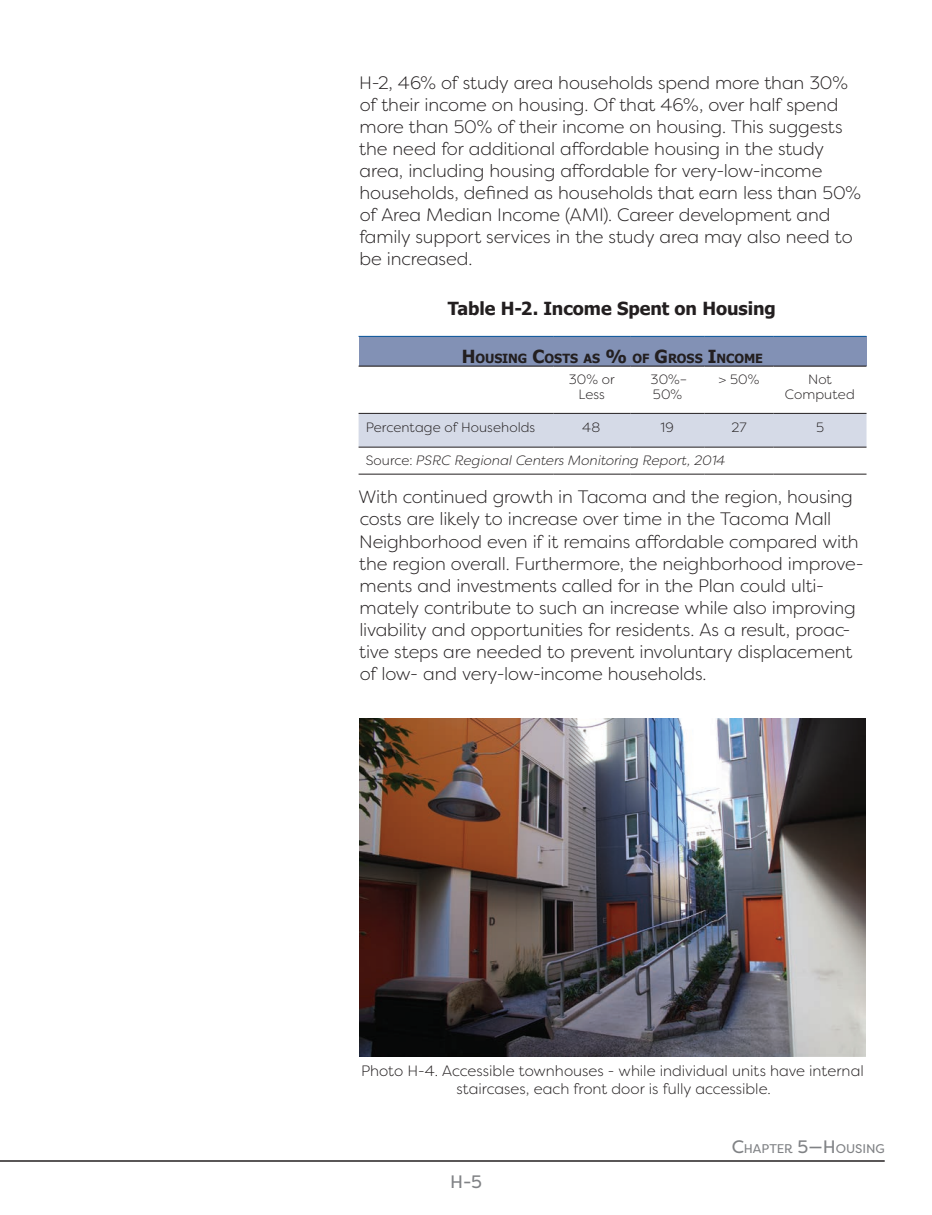
<style>
.page{position:relative;width:932px;height:1215px;background:#fff}
.page>*{position:absolute;margin:0;border:0;box-sizing:border-box;transform-origin:0 0}
.Tacoma_Body_Text{font:300 18px/22px "Filson Soft";letter-spacing:-.005em;color:#231f20}
.Tacoma_Table_Title{font:700 18px "Tahoma";letter-spacing:-.005em;color:#231f20}
.t1{font:18px "Filson Pro";color:#808285}
.Tacoma_Figure_Captio{font:300 15px/17.5px "Filson Soft";color:#231f20;text-align:center}
.Tacoma_Table_Row_Nor{font:300 13.5px/15px "Filson Soft";letter-spacing:.005em;color:#231f20;text-align:center}
.Tacoma_Table_Row_Nor-2{font:italic 300 13.5px "Filson Soft";letter-spacing:.005em;color:#231f20}
.Tacoma_Table_Main_He{font:700 12.6px "Tahoma";letter-spacing:-.005em;color:#231f20}
.t2{font:12.6px "Filson Pro";letter-spacing:-.01em;color:#808285}
.s1{font-size:18px}
.s2{font-style:normal}
</style>
<div class="page">
<hr style="left:0;top:1160px;width:884px;height:2px;background:#231f20">
<div style="left:358px;top:336px;width:508px;height:30px;background:#8291b5"></div>
<div style="left:358px;top:414px;width:508px;height:33px;background:#d5dae7"></div>
<hr style="left:358px;top:413px;width:195px;height:1px;background:#231f20">
<hr style="left:553px;top:413px;width:77px;height:1px;background:#231f20">
<hr style="left:630px;top:413px;width:74px;height:1px;background:#231f20">
<hr style="left:704px;top:413px;width:69px;height:1px;background:#231f20">
<hr style="left:773px;top:413px;width:93px;height:1px;background:#231f20">
<hr style="left:358px;top:447px;width:195px;height:1px;background:#231f20">
<hr style="left:553px;top:447px;width:77px;height:1px;background:#231f20">
<hr style="left:630px;top:447px;width:74px;height:1px;background:#231f20">
<hr style="left:704px;top:447px;width:69px;height:1px;background:#231f20">
<hr style="left:773px;top:447px;width:93px;height:1px;background:#231f20">
<hr style="left:358px;top:474px;width:195px;height:1px;background:#231f20">
<hr style="left:553px;top:474px;width:77px;height:1px;background:#231f20">
<hr style="left:630px;top:474px;width:74px;height:1px;background:#231f20">
<hr style="left:704px;top:474px;width:69px;height:1px;background:#231f20">
<hr style="left:773px;top:474px;width:93px;height:1px;background:#231f20">
<hr style="left:358px;top:336px;width:195px;height:1px;background:#175d9e">
<hr style="left:553px;top:336px;width:77px;height:1px;background:#175d9e">
<hr style="left:630px;top:336px;width:74px;height:1px;background:#175d9e">
<hr style="left:704px;top:336px;width:69px;height:1px;background:#175d9e">
<hr style="left:773px;top:336px;width:93px;height:1px;background:#175d9e">
<hr style="left:358px;top:366px;width:195px;height:1px;background:#231f20">
<hr style="left:553px;top:366px;width:77px;height:1px;background:#231f20">
<hr style="left:630px;top:366px;width:74px;height:1px;background:#231f20">
<hr style="left:704px;top:366px;width:69px;height:1px;background:#231f20">
<hr style="left:773px;top:366px;width:93px;height:1px;background:#231f20">
<img style="left:359px;top:719px;width:506px;height:337px">
<p class="Tacoma_Body_Text" style="left:359px;top:71px;width:503px">H-2, 46% of study area households spend more than 30% of their income on housing. Of that 46%, over half spend more than 50% of their income on housing. This suggests the need for additional affordable housing in the study area, including housing affordable for very-low-income households, defined as households that earn less than 50% of Area Median Income (AMI). Career development and family support services in the study area may also need to be increased.</p>
<p class="Tacoma_Table_Title" style="left:448px;top:295px;width:329px">Table H-2. Income Spent on Housing</p>
<p class="Tacoma_Table_Main_He" style="left:462px;top:349px;width:303px"><span class="s1">H</span>OUSING <span class="s1">C</span>OSTS AS <span class="s1">%</span> OF <span class="s1">G</span>ROSS <span class="s1">I</span>NCOME</p>
<p class="Tacoma_Table_Row_Nor" style="left:568px;top:372px;width:47px">30% or<br>Less</p>
<p class="Tacoma_Table_Row_Nor" style="left:650px;top:372px;width:38px;text-align:left">30%–<br>50%</p>
<p class="Tacoma_Table_Row_Nor" style="left:718px;top:372px;width:43px">&gt; 50%</p>
<p class="Tacoma_Table_Row_Nor" style="left:784px;top:372px;width:72px">Not<br>Computed</p>
<p class="Tacoma_Table_Row_Nor" style="left:365px;top:419px;width:171px">Percentage of Households</p>
<p class="Tacoma_Table_Row_Nor" style="left:582px;top:419px;width:20px">48</p>
<p class="Tacoma_Table_Row_Nor" style="left:660px;top:419px;width:15px">19</p>
<p class="Tacoma_Table_Row_Nor" style="left:731px;top:419px;width:17px">27</p>
<p class="Tacoma_Table_Row_Nor" style="left:816px;top:419px;width:9px">5</p>
<p class="Tacoma_Table_Row_Nor-2" style="left:366px;top:452px;width:361px"><span class="s2">Source:</span> PSRC Regional Centers Monitoring Report, 2014</p>
<p class="Tacoma_Body_Text" style="left:358px;top:486px;width:506px">With continued growth in Tacoma and the region, housing costs are likely to increase over time in the Tacoma Mall Neighborhood even if it remains affordable compared with the region overall. Furthermore, the neighborhood improve&shy;ments and investments called for in the Plan could ulti&shy;mately contribute to such an increase while also improving livability and opportunities for residents. As a result, proac&shy;tive steps are needed to prevent involuntary displacement of low- and very-low-income households.</p>
<p class="Tacoma_Figure_Captio" style="left:361px;top:1062px;width:504px">Photo H-4. Accessible townhouses - while individual units have internal staircases, each front door is fully accessible.</p>
<p class="t1" style="left:450px;top:1170px;width:33px">H-5</p>
<p class="t2" style="left:731px;top:1140px;width:154px"><span class="s1">C</span>HAPTER <span class="s1">5—H</span> OUSING</p>
</div>
